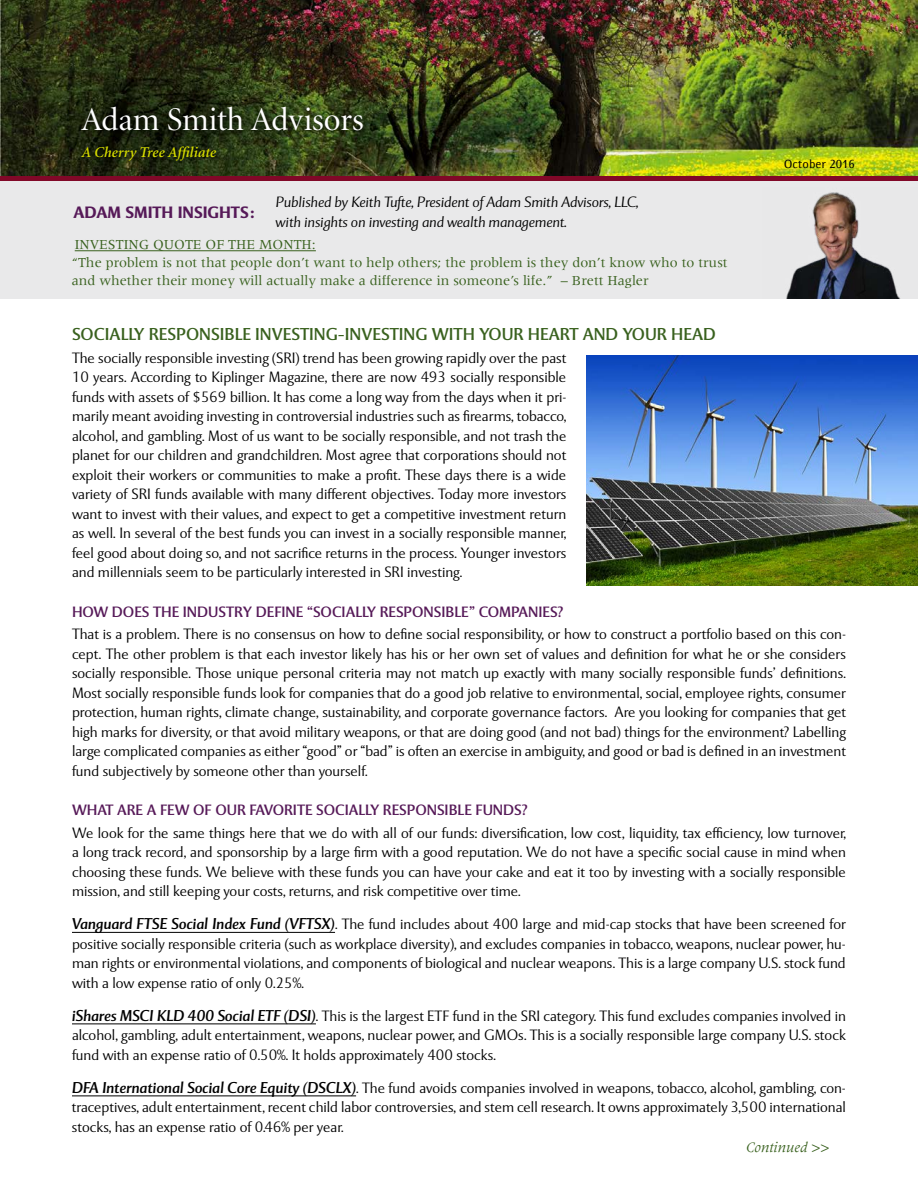
<style>
.page{position:relative;width:918px;height:1188px;background:#fff}
.page>*{position:absolute;margin:0;border:0;box-sizing:border-box;transform-origin:0 0}
.t1{font:33px "Minion Display";color:#fff}
.t2{font:17.25px "Mentor Sans";color:#39611e}
.t3{font:700 16.5px "Mentor Sans";color:#561958}
.t4{font:300 15px/19.5px "Mentor Sans";color:#000;text-align:justify}
.t5{font:15px "Mentor Sans";color:#561958}
.t6{font:italic 300 15px/19.5px "Mentor Sans";color:#000}
.t7{font:italic 600 15px "Minion";color:#d6dc00}
.t8{font:italic 15px "Meridien";color:#39611e}
.t9{font:14.25px/18px "Meridien";color:#39611e}
.t10{font:500 12px "Resavska Sans ITC";color:#000}
.s1{font-weight:400;font-style:italic;font-size:15.75px}
</style>
<div class="page">
<hr style="left:72px;top:932px;width:263px;height:1px;background:#000">
<hr style="left:72px;top:1024px;width:244px;height:1px;background:#000">
<hr style="left:72px;top:1096px;width:284px;height:1px;background:#000">
<div style="left:0;top:116px;width:918px;height:183px;background:#e9e9ea"></div>
<hr style="left:75px;top:250px;width:241px;height:1px;background:#39611e">
<img style="left:0;top:0;width:918px;height:176px">
<svg style="left:77px;top:103px;width:293px;height:64px"></svg>
<div style="left:0;top:176px;width:918px;height:5px;background:#810828"></div>
<img style="left:786px;top:192px;width:115px;height:107px">
<img style="left:587px;top:355px;width:331px;height:230px">
<h1 class="t1" style="left:81px;top:104px;width:284px">Adam Smith Advisors</h1>
<p class="t7" style="left:81px;top:144px;width:136px">A Cherry Tree Affiliate</p>
<p class="t3" style="left:74px;top:202px;width:182px">ADAM SMITH INSIGHTS:</p>
<p class="t6" style="left:276px;top:192px;width:364px">Published by Keith Tufte, President of Adam Smith Advisors, LLC, with insights on investing and wealth management.</p>
<p class="t9" style="left:72px;top:236px;width:657px">INVESTING QUOTE OF THE MONTH:<br>“The problem is not that people don’t want to help others; the problem is they don’t know who to trust and whether their money will actually make a difference in someone’s life.” – Brett Hagler</p>
<p class="t10" style="left:784px;top:156px;width:73px">October 2016</p>
<p class="t2" style="left:72px;top:324px;width:645px">SOCIALLY RESPONSIBLE INVESTING–INVESTING WITH YOUR HEART AND YOUR HEAD</p>
<p class="t4" style="left:72px;top:348px;width:496px">The socially responsible investing (SRI) trend has been growing rapidly over the past 10 years. According to Kiplinger Magazine, there are now 493 socially responsible funds with assets of $569 billion. It has come a long way from the days when it pri&shy;marily meant avoiding investing in controversial industries such as firearms, tobacco, alcohol, and gambling. Most of us want to be socially responsible, and not trash the planet for our children and grandchildren. Most agree that corporations should not exploit their workers or communities to make a profit. These days there is a wide variety of SRI funds available with many different objectives. Today more investors want to invest with their values, and expect to get a competitive investment return as well. In several of the best funds you can invest in a socially responsible manner, feel good about doing so, and not sacrifice returns in the process. Younger investors and millennials seem to be particularly interested in SRI investing.</p>
<p class="t5" style="left:72px;top:602px;width:493px">HOW DOES THE INDUSTRY DEFINE “SOCIALLY RESPONSIBLE” COMPANIES?</p>
<p class="t4" style="left:72px;top:625px;width:776px">That is a problem. There is no consensus on how to define social responsibility, or how to construct a portfolio based on this con&shy;cept. The other problem is that each investor likely has his or her own set of values and definition for what he or she considers socially responsible. Those unique personal criteria may not match up exactly with many socially responsible funds’ definitions.<br>Most socially responsible funds look for companies that do a good job relative to environmental, social, employee rights, consumer protection, human rights, climate change, sustainability, and corporate governance factors. Are you looking for companies that get high marks for diversity, or that avoid military weapons, or that are doing good (and not bad) things for the environment? Labelling large complicated companies as either “good” or “bad” is often an exercise in ambiguity, and good or bad is defined in an investment fund subjectively by someone other than yourself.</p>
<p class="t5" style="left:72px;top:801px;width:457px">WHAT ARE A FEW OF OUR FAVORITE SOCIALLY RESPONSIBLE FUNDS?</p>
<p class="t4" style="left:72px;top:823px;width:775px">We look for the same things here that we do with all of our funds: diversification, low cost, liquidity, tax efficiency, low turnover, a long track record, and sponsorship by a large firm with a good reputation. We do not have a specific social cause in mind when choosing these funds. We believe with these funds you can have your cake and eat it too by investing with a socially responsible mission, and still keeping your costs, returns, and risk competitive over time.</p>
<p class="t4" style="left:72px;top:915px;width:775px"><span class="s1">Vanguard FTSE Social Index Fund (VFTSX)</span>. The fund includes about 400 large and mid-cap stocks that have been screened for positive socially responsible criteria (such as workplace diversity), and excludes companies in tobacco, weapons, nuclear power, hu&shy;man rights or environmental violations, and components of biological and nuclear weapons. This is a large company U.S. stock fund with a low expense ratio of only 0.25%.</p>
<p class="t4" style="left:72px;top:1006px;width:776px"><span class="s1">iShares MSCI KLD 400 Social ETF (DSI)</span>. This is the largest ETF fund in the SRI category. This fund excludes companies involved in alcohol, gambling, adult entertainment, weapons, nuclear power, and GMOs. This is a socially responsible large company U.S. stock fund with an expense ratio of 0.50%. It holds approximately 400 stocks.</p>
<p class="t4" style="left:72px;top:1078px;width:776px"><span class="s1">DFA International Social Core Equity (DSCLX)</span>. The fund avoids companies involved in weapons, tobacco, alcohol, gambling, con&shy;traceptives, adult entertainment, recent child labor controversies, and stem cell research. It owns approximately 3,500 international stocks, has an expense ratio of 0.46% per year.</p>
<p class="t8" style="left:746px;top:1139px;width:85px">Continued &gt;&gt;</p>
</div>
